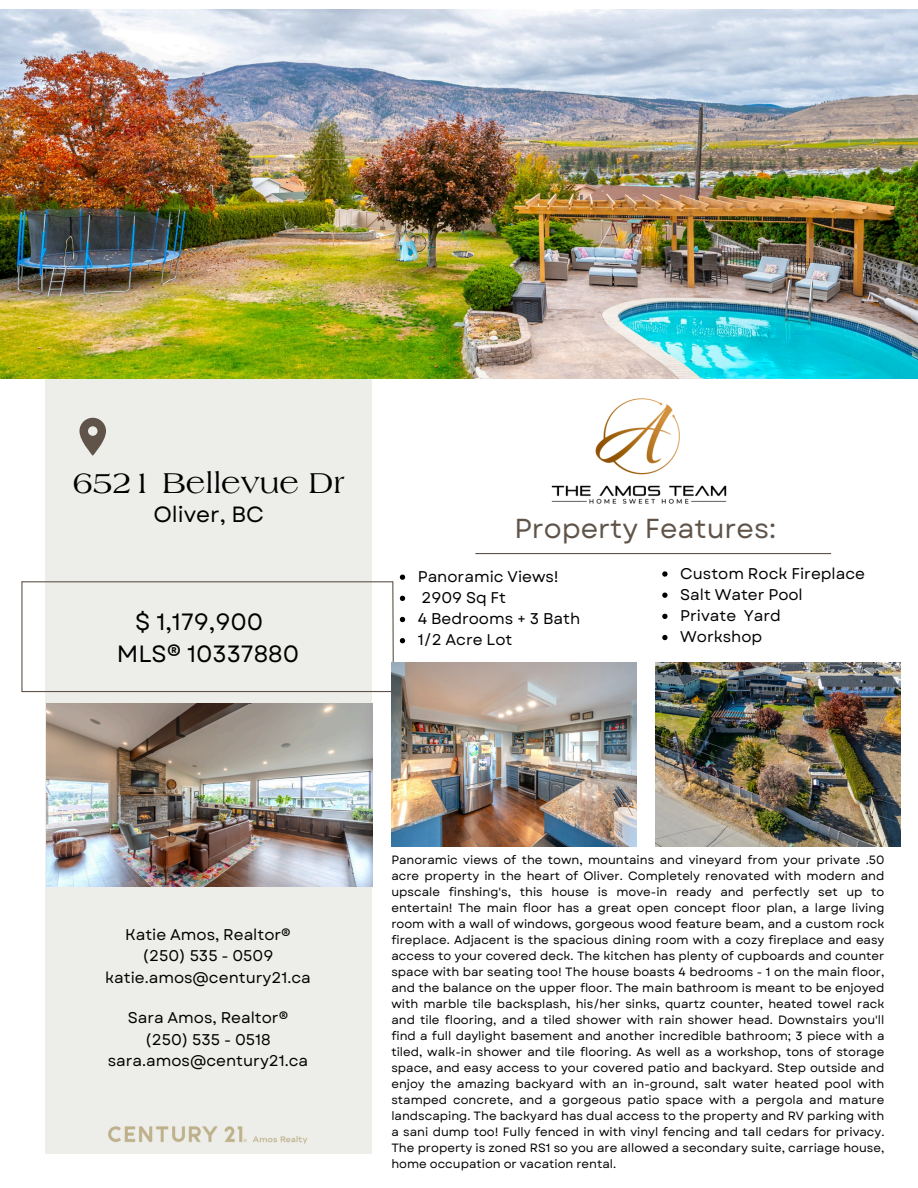
<style>
.page{position:relative;width:918px;height:1188px;background:#fff}
.page>*{position:absolute;margin:0;border:0;box-sizing:border-box;transform-origin:0 0}
.t1{font:30.75px "Laguna";color:#000}
.t2{font:27.45px "Garet";color:#60544a}
.t3{font:23.55px/32.7px "Garet";color:#000}
.t4{font:22.05px "Garet";color:#000}
.t5{font:15.45px/21.3px "Garet";color:#000;text-align:center}
.t6{font:12px/16px "Garet";color:#000;text-align:justify}
</style>
<div class="page">
<div style="left:45px;top:338px;width:326px;height:815px;background:#edeee9"></div>
<hr style="left:475px;top:553px;width:356px;height:1px;background:#60544a">
<svg style="left:79px;top:418px;width:27px;height:38px"></svg>
<hr style="left:22px;top:581px;width:371px;height:1px;background:#60544a">
<hr style="left:22px;top:691px;width:371px;height:1px;background:#60544a">
<hr style="left:21px;top:581px;width:2px;height:111px;background:#60544a">
<img style="left:0;top:10px;width:917px;height:368px">
<img style="left:108px;top:1126px;width:200px;height:18px">
<img style="left:46px;top:704px;width:326px;height:183px">
<img style="left:391px;top:663px;width:246px;height:183px">
<img style="left:655px;top:663px;width:245px;height:183px">
<img style="left:478px;top:328px;width:299px;height:227px">
<svg style="left:662px;top:571px;width:6px;height:6px"></svg>
<svg style="left:662px;top:593px;width:6px;height:5px"></svg>
<svg style="left:662px;top:614px;width:6px;height:5px"></svg>
<svg style="left:662px;top:635px;width:6px;height:5px"></svg>
<svg style="left:392px;top:575px;width:13px;height:117px"></svg>
<p class="t1" style="left:73px;top:470px;width:274px">6521 Bellevue Dr</p>
<h5 class="t4" style="left:153px;top:498px;width:112px">Oliver, BC</h5>
<p class="t3" style="left:117px;top:605px;width:184px;text-indent:18px">$ 1,179,900<br>MLS® 10337880</p>
<p class="t2" style="left:514px;top:509px;width:263px">Property Features:</p>
<h1 class="t5" style="left:680px;top:563px;width:186px">Custom Rock Fireplace</h1>
<h2 class="t5" style="left:680px;top:584px;width:124px">Salt Water Pool</h2>
<p class="t5" style="left:680px;top:605px;width:102px">Private Yard</p>
<p class="t5" style="left:680px;top:626px;width:84px">Workshop</p>
<p class="t5" style="left:418px;top:566px;width:143px">Panoramic Views!</p>
<p class="t5" style="left:422px;top:587px;width:86px">2909 Sq Ft</p>
<p class="t5" style="left:418px;top:608px;width:164px">4 Bedrooms + 3 Bath</p>
<p class="t5" style="left:418px;top:629px;width:96px">1/2 Acre Lot</p>
<p class="t5" style="left:105px;top:924px;width:207px">Katie Amos, Realtor® (250) 535 - 0509 katie.amos@century21.ca</p>
<h4 class="t5" style="left:108px;top:1007px;width:202px">Sara Amos, Realtor® (250) 535 - 0518 sara.amos@century21.ca</h4>
<h5 class="t6" style="left:391px;top:852px;width:495px">Panoramic views of the town, mountains and vineyard from your private .50 acre property in the heart of Oliver. Completely renovated with modern and upscale finshing's, this house is move-in ready and perfectly set up to entertain! The main floor has a great open concept floor plan, a large living room with a wall of windows, gorgeous wood feature beam, and a custom rock fireplace. Adjacent is the spacious dining room with a cozy fireplace and easy access to your covered deck. The kitchen has plenty of cupboards and counter space with bar seating too! The house boasts 4 bedrooms - 1 on the main floor, and the balance on the upper floor. The main bathroom is meant to be enjoyed with marble tile backsplash, his/her sinks, quartz counter, heated towel rack and tile flooring, and a tiled shower with rain shower head. Downstairs you'll find a full daylight basement and another incredible bathroom; 3 piece with a tiled, walk-in shower and tile flooring. As well as a workshop, tons of storage space, and easy access to your covered patio and backyard. Step outside and enjoy the amazing backyard with an in-ground, salt water heated pool with stamped concrete, and a gorgeous patio space with a pergola and mature landscaping. The backyard has dual access to the property and RV parking with a sani dump too! Fully fenced in with vinyl fencing and tall cedars for privacy.<br>The property is zoned RS1 so you are allowed a secondary suite, carriage house, home occupation or vacation rental.</h5>
</div>
